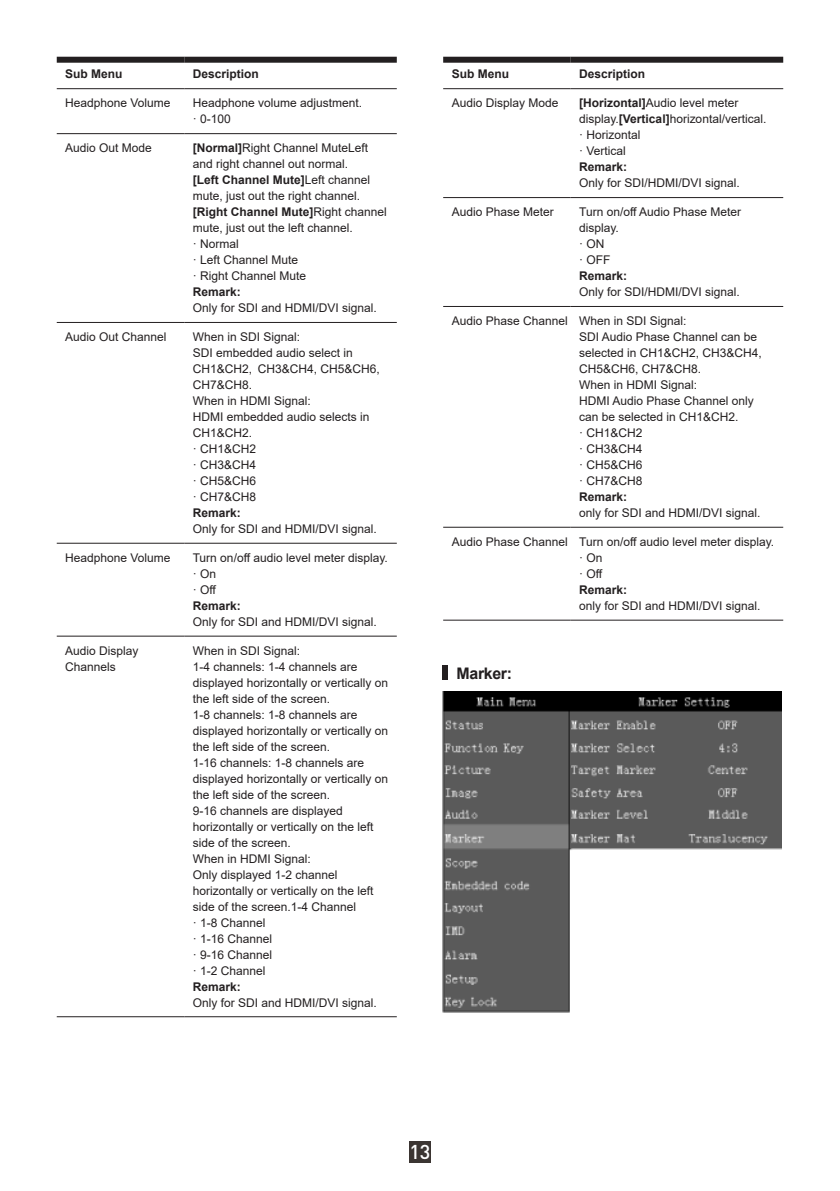
<style>
.page{position:relative;width:840px;height:1191px;background:#fff}
.page>*{position:absolute;margin:0;border:0;box-sizing:border-box;transform-origin:0 0}
.t1{font:500 19.8px "DIN Pro";color:#fff}
.小节{font:700 16px "Arial";letter-spacing:-.02em;color:#231f20}
.t2{font:12px/16px "Arial";color:#231f20}
.t3{font:700 12px "Arial";color:#231f20}
.s1{font-weight:700}
</style>
<div class="page">
<div style="left:409px;top:1140px;width:21px;height:22px;background:#3b3532"></div>
<div style="left:57px;top:57px;width:127px;height:6px;background:#231f20"></div>
<div style="left:184px;top:57px;width:212px;height:6px;background:#231f20"></div>
<hr style="left:57px;top:88px;width:127px;height:1px;background:#231f20">
<hr style="left:184px;top:88px;width:212px;height:1px;background:#231f20">
<hr style="left:57px;top:133px;width:127px;height:1px;background:#231f20">
<hr style="left:184px;top:133px;width:212px;height:1px;background:#231f20">
<hr style="left:57px;top:322px;width:127px;height:1px;background:#231f20">
<hr style="left:184px;top:322px;width:212px;height:1px;background:#231f20">
<hr style="left:57px;top:543px;width:127px;height:1px;background:#231f20">
<hr style="left:184px;top:543px;width:212px;height:1px;background:#231f20">
<hr style="left:57px;top:635px;width:127px;height:1px;background:#231f20">
<hr style="left:184px;top:635px;width:212px;height:1px;background:#231f20">
<hr style="left:57px;top:1016px;width:127px;height:1px;background:#231f20">
<hr style="left:184px;top:1016px;width:212px;height:1px;background:#231f20">
<div style="left:443px;top:57px;width:127px;height:6px;background:#231f20"></div>
<div style="left:570px;top:57px;width:212px;height:6px;background:#231f20"></div>
<hr style="left:443px;top:88px;width:127px;height:1px;background:#231f20">
<hr style="left:570px;top:88px;width:212px;height:1px;background:#231f20">
<hr style="left:443px;top:197px;width:127px;height:1px;background:#231f20">
<hr style="left:570px;top:197px;width:212px;height:1px;background:#231f20">
<hr style="left:443px;top:306px;width:127px;height:1px;background:#231f20">
<hr style="left:570px;top:306px;width:212px;height:1px;background:#231f20">
<hr style="left:443px;top:527px;width:127px;height:1px;background:#231f20">
<hr style="left:570px;top:527px;width:212px;height:1px;background:#231f20">
<hr style="left:443px;top:619px;width:127px;height:1px;background:#231f20">
<hr style="left:570px;top:619px;width:212px;height:1px;background:#231f20">
<div style="left:442px;top:665px;width:5px;height:15px;background:#231f20"></div>
<img style="left:442px;top:691px;width:339px;height:321px">
<p class="t3" style="left:65px;top:66px;width:59px">Sub Menu</p>
<p class="t3" style="left:193px;top:66px;width:67px">Description</p>
<p class="t2" style="left:65px;top:95px;width:107px">Headphone Volume</p>
<p class="t2" style="left:193px;top:95px;width:171px">Headphone volume adjustment.</p>
<p class="t2" style="left:193px;top:111px;width:39px">· 0-100</p>
<p class="t2" style="left:65px;top:140px;width:88px">Audio Out Mode</p>
<p class="t2" style="left:193px;top:140px;width:177px"><span class="s1">[Normal]</span>Right Channel MuteLeft and right channel out normal.</p>
<p class="t2" style="left:193px;top:172px;width:179px"><span class="s1">[Left Channel Mute]</span>Left channel mute, just out the right channel.</p>
<p class="t2" style="left:193px;top:204px;width:195px"><span class="s1">[Right Channel Mute]</span>Right channel mute, just out the left channel.</p>
<p class="t2" style="left:193px;top:236px;width:47px">· Normal</p>
<p class="t2" style="left:193px;top:252px;width:107px">· Left Channel Mute</p>
<p class="t2" style="left:193px;top:268px;width:115px">· Right Channel Mute</p>
<p class="t3" style="left:193px;top:283px;width:49px">Remark:</p>
<p class="t2" style="left:193px;top:300px;width:185px">Only for SDI and HDMI/DVI signal.</p>
<p class="t2" style="left:65px;top:329px;width:103px">Audio Out Channel</p>
<p class="t2" style="left:193px;top:329px;width:109px">When in SDI Signal:</p>
<p class="t2" style="left:193px;top:345px;width:188px">SDI embedded audio select in<br>CH1&amp;CH2, CH3&amp;CH4, CH5&amp;CH6,<br>CH7&amp;CH8.</p>
<p class="t2" style="left:193px;top:393px;width:119px">When in HDMI Signal:</p>
<p class="t2" style="left:193px;top:409px;width:178px">HDMI embedded audio selects in<br>CH1&amp;CH2.</p>
<p class="t2" style="left:193px;top:441px;width:65px">· CH1&amp;CH2</p>
<p class="t2" style="left:193px;top:457px;width:65px">· CH3&amp;CH4</p>
<p class="t2" style="left:193px;top:473px;width:65px">· CH5&amp;CH6</p>
<p class="t2" style="left:193px;top:489px;width:65px">· CH7&amp;CH8</p>
<p class="t3" style="left:193px;top:504px;width:49px">Remark:</p>
<p class="t2" style="left:193px;top:521px;width:185px">Only for SDI and HDMI/DVI signal.</p>
<p class="t2" style="left:65px;top:550px;width:107px">Headphone Volume</p>
<p class="t2" style="left:193px;top:550px;width:196px">Turn on/off audio level meter display.</p>
<p class="t2" style="left:193px;top:565px;width:25px">· On</p>
<p class="t2" style="left:193px;top:581px;width:25px">· Off</p>
<p class="t3" style="left:193px;top:597px;width:49px">Remark:</p>
<p class="t2" style="left:193px;top:613px;width:185px">Only for SDI and HDMI/DVI signal.</p>
<p class="t2" style="left:65px;top:642px;width:75px">Audio Display<br>Channels</p>
<p class="t2" style="left:193px;top:642px;width:109px">When in SDI Signal:</p>
<p class="t2" style="left:193px;top:658px;width:197px">1-4 channels: 1-4 channels are displayed horizontally or vertically on the left side of the screen.</p>
<p class="t2" style="left:193px;top:706px;width:197px">1-8 channels: 1-8 channels are displayed horizontally or vertically on the left side of the screen.</p>
<p class="t2" style="left:193px;top:754px;width:197px">1-16 channels: 1-8 channels are displayed horizontally or vertically on the left side of the screen.</p>
<p class="t2" style="left:193px;top:802px;width:182px">9-16 channels are displayed horizontally or vertically on the left side of the screen.</p>
<p class="t2" style="left:193px;top:850px;width:119px">When in HDMI Signal:</p>
<p class="t2" style="left:193px;top:866px;width:182px">Only displayed 1-2 channel horizontally or vertically on the left side of the screen.1-4 Channel</p>
<p class="t2" style="left:193px;top:914px;width:74px">· 1-8 Channel</p>
<p class="t2" style="left:193px;top:930px;width:81px">· 1-16 Channel</p>
<p class="t2" style="left:193px;top:946px;width:81px">· 9-16 Channel</p>
<p class="t2" style="left:193px;top:962px;width:74px">· 1-2 Channel</p>
<p class="t3" style="left:193px;top:978px;width:49px">Remark:</p>
<p class="t2" style="left:193px;top:994px;width:185px">Only for SDI and HDMI/DVI signal.</p>
<p class="t3" style="left:451px;top:66px;width:59px">Sub Menu</p>
<p class="t3" style="left:579px;top:66px;width:67px">Description</p>
<p class="t2" style="left:451px;top:95px;width:108px">Audio Display Mode</p>
<p class="t2" style="left:579px;top:95px;width:188px"><span class="s1">[Horizontal]</span>Audio level meter display.<span class="s1">[Vertical]</span>horizontal/vertical.</p>
<p class="t2" style="left:579px;top:127px;width:63px">· Horizontal</p>
<p class="t2" style="left:579px;top:143px;width:48px">· Vertical</p>
<p class="t3" style="left:579px;top:159px;width:49px">Remark:</p>
<p class="t2" style="left:579px;top:175px;width:162px">Only for SDI/HDMI/DVI signal.</p>
<p class="t2" style="left:451px;top:204px;width:103px">Audio Phase Meter</p>
<p class="t2" style="left:579px;top:204px;width:163px">Turn on/off Audio Phase Meter display.</p>
<p class="t2" style="left:579px;top:236px;width:27px">· ON</p>
<p class="t2" style="left:579px;top:252px;width:33px">· OFF</p>
<p class="t3" style="left:579px;top:268px;width:49px">Remark:</p>
<p class="t2" style="left:579px;top:284px;width:162px">Only for SDI/HDMI/DVI signal.</p>
<p class="t2" style="left:451px;top:313px;width:117px">Audio Phase Channel</p>
<p class="t2" style="left:579px;top:313px;width:109px">When in SDI Signal:</p>
<p class="t2" style="left:579px;top:329px;width:184px">SDI Audio Phase Channel can be selected in CH1&amp;CH2, CH3&amp;CH4,<br>CH5&amp;CH6, CH7&amp;CH8.</p>
<p class="t2" style="left:579px;top:377px;width:119px">When in HDMI Signal:</p>
<p class="t2" style="left:579px;top:393px;width:176px">HDMI Audio Phase Channel only can be selected in CH1&amp;CH2.</p>
<p class="t2" style="left:579px;top:425px;width:65px">· CH1&amp;CH2</p>
<p class="t2" style="left:579px;top:441px;width:65px">· CH3&amp;CH4</p>
<p class="t2" style="left:579px;top:457px;width:65px">· CH5&amp;CH6</p>
<p class="t2" style="left:579px;top:473px;width:65px">· CH7&amp;CH8</p>
<p class="t3" style="left:579px;top:488px;width:49px">Remark:</p>
<p class="t2" style="left:579px;top:505px;width:183px">only for SDI and HDMI/DVI signal.</p>
<p class="t2" style="left:451px;top:534px;width:117px">Audio Phase Channel</p>
<p class="t2" style="left:579px;top:534px;width:196px">Turn on/off audio level meter display.</p>
<p class="t2" style="left:579px;top:550px;width:25px">· On</p>
<p class="t2" style="left:579px;top:565px;width:25px">· Off</p>
<p class="t3" style="left:579px;top:581px;width:49px">Remark:</p>
<p class="t2" style="left:579px;top:597px;width:183px">only for SDI and HDMI/DVI signal.</p>
<p class="小节" style="left:456px;top:662px;width:57px">Marker:</p>
<p class="t1" style="left:409px;top:1138px;width:23px">13</p>
</div>
